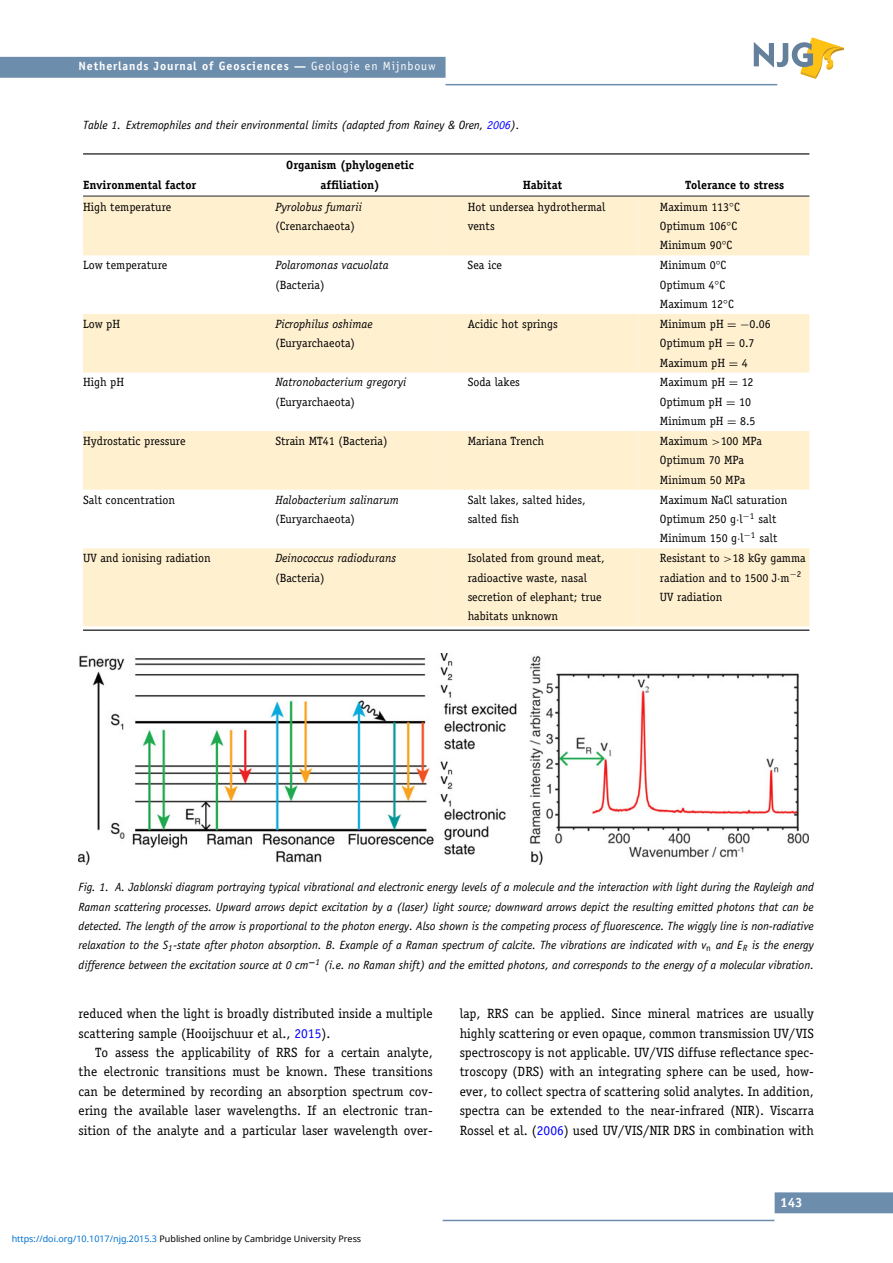
<style>
.page{position:relative;width:893px;height:1263px;background:#fff}
.page>*{position:absolute;margin:0;border:0;box-sizing:border-box;transform-origin:0 0}
.t1{font:13.5px/19.5px "Officina Serif";color:#000;text-align:justify}
.t2{font:700 13.5px "Officina Sans";color:#fff}
.t3{font:italic 12px/19.5px "Officina Sans";color:#000;text-align:justify}
.t4{font:12px/19.5px "Officina Serif";color:#000}
.t5{font:italic 12px "Officina Serif";color:#000}
.t6{font:700 12px/19.5px "Officina Serif";color:#000;text-align:center}
.t7{font:700 12px "Officina Sans";letter-spacing:.07em;color:#fff}
.t8{font:9px "Noto Sans";color:#000}
.s1{font-weight:400}
.s2{color:#00f}
.s3{font-family:"Times New Roman PSMT 00"}
.s4{font-family:"MTSY"}
.s5{font-family:"RMTMI"}
.s6{color:#0172cf}
</style>
<div class="page">
<svg style="left:754px;top:38px;width:90px;height:41px"></svg>
<div style="left:0;top:57px;width:446px;height:21px;background:#6d8dad"></div>
<hr style="left:445px;top:84px;width:332px;height:1px;background:#6d8dad">
<hr style="left:83px;top:153px;width:726px;height:1px;background:#000">
<hr style="left:83px;top:196px;width:726px;height:1px;background:#000">
<div style="left:83px;top:197px;width:171px;height:58px;background:#fff0d0"></div>
<div style="left:254px;top:197px;width:192px;height:58px;background:#fff0d0"></div>
<div style="left:446px;top:197px;width:192px;height:58px;background:#fff0d0"></div>
<div style="left:638px;top:197px;width:171px;height:58px;background:#fff0d0"></div>
<div style="left:83px;top:314px;width:171px;height:59px;background:#fff0d0"></div>
<div style="left:254px;top:314px;width:192px;height:59px;background:#fff0d0"></div>
<div style="left:446px;top:314px;width:192px;height:59px;background:#fff0d0"></div>
<div style="left:638px;top:314px;width:171px;height:59px;background:#fff0d0"></div>
<div style="left:83px;top:431px;width:171px;height:59px;background:#fff0d0"></div>
<div style="left:254px;top:431px;width:192px;height:59px;background:#fff0d0"></div>
<div style="left:446px;top:431px;width:192px;height:59px;background:#fff0d0"></div>
<div style="left:638px;top:431px;width:171px;height:59px;background:#fff0d0"></div>
<div style="left:83px;top:548px;width:171px;height:78px;background:#fff0d0"></div>
<div style="left:254px;top:548px;width:192px;height:78px;background:#fff0d0"></div>
<div style="left:446px;top:548px;width:192px;height:78px;background:#fff0d0"></div>
<div style="left:638px;top:548px;width:171px;height:78px;background:#fff0d0"></div>
<hr style="left:83px;top:630px;width:726px;height:1px;background:#000">
<img style="left:79px;top:654px;width:729px;height:210px">
<div style="left:775px;top:1192px;width:118px;height:21px;background:#6d8dad"></div>
<hr style="left:443px;top:1220px;width:331px;height:1px;background:#6d8dad">
<p class="t7" style="left:79px;top:62px;width:359px">Netherlands Journal of Geosciences — <span class="s1">Geologie en Mijnbouw</span></p>
<p class="t3" style="left:83px;top:116px;width:438px">Table 1. Extremophiles and their environmental limits (adapted from Rainey &amp; Oren, <span class="s2">2006</span>).</p>
<p class="t6" style="left:83px;top:176px;width:115px">Environmental factor</p>
<p class="t6" style="left:286px;top:157px;width:129px">Organism (phylogenetic affiliation)</p>
<p class="t4" style="left:83px;top:198px;width:90px">High temperature</p>
<p class="t5" style="left:275px;top:202px;width:88px">Pyrolobus fumarii</p>
<p class="t4" style="left:275px;top:217px;width:81px">(Crenarchaeota)</p>
<p class="t4" style="left:83px;top:256px;width:86px">Low temperature</p>
<p class="t5" style="left:275px;top:261px;width:115px">Polaromonas vacuolata</p>
<p class="t4" style="left:275px;top:276px;width:51px">(Bacteria)</p>
<p class="t4" style="left:83px;top:315px;width:39px">Low pH</p>
<p class="t5" style="left:275px;top:319px;width:99px">Picrophilus oshimae</p>
<p class="t4" style="left:275px;top:334px;width:81px">(Euryarchaeota)</p>
<p class="t4" style="left:83px;top:373px;width:43px">High pH</p>
<p class="t5" style="left:275px;top:378px;width:133px">Natronobacterium gregoryi</p>
<p class="t4" style="left:275px;top:393px;width:81px">(Euryarchaeota)</p>
<p class="t6" style="left:523px;top:176px;width:41px">Habitat</p>
<p class="t6" style="left:685px;top:176px;width:101px">Tolerance to stress</p>
<p class="t4" style="left:468px;top:198px;width:139px">Hot undersea hydrothermal vents</p>
<p class="t4" style="left:660px;top:198px;width:81px">Maximum 113<span class="s3">°</span>C<br>Optimum 106<span class="s3">°</span>C<br>Minimum 90<span class="s3">°</span>C</p>
<p class="t4" style="left:468px;top:256px;width:36px">Sea ice</p>
<p class="t4" style="left:660px;top:256px;width:75px">Minimum 0<span class="s3">°</span>C<br>Optimum 4<span class="s3">°</span>C<br>Maximum 12<span class="s3">°</span>C</p>
<p class="t4" style="left:468px;top:315px;width:92px">Acidic hot springs</p>
<p class="t4" style="left:660px;top:315px;width:112px">Minimum pH <span class="s4">= −</span>0.06<br>Optimum pH <span class="s4">=</span> 0.7<br>Maximum pH <span class="s4">=</span> 4</p>
<p class="t4" style="left:468px;top:373px;width:54px">Soda lakes</p>
<p class="t4" style="left:660px;top:373px;width:97px">Maximum pH <span class="s4">=</span> 12<br>Optimum pH <span class="s4">=</span> 10<br>Minimum pH <span class="s4">=</span> 8.5</p>
<p class="t4" style="left:83px;top:432px;width:104px">Hydrostatic pressure</p>
<p class="t4" style="left:275px;top:432px;width:114px">Strain MT41 (Bacteria)</p>
<p class="t4" style="left:468px;top:432px;width:78px">Mariana Trench</p>
<p class="t4" style="left:660px;top:432px;width:104px">Maximum <span class="s5">&gt;</span>100 MPa<br>Optimum 70 MPa<br>Minimum 50 MPa</p>
<p class="t4" style="left:83px;top:491px;width:94px">Salt concentration</p>
<p class="t5" style="left:275px;top:495px;width:125px">Halobacterium salinarum</p>
<p class="t4" style="left:275px;top:510px;width:81px">(Euryarchaeota)</p>
<p class="t4" style="left:468px;top:491px;width:119px">Salt lakes, salted hides, salted fish</p>
<p class="t4" style="left:660px;top:491px;width:129px">Maximum NaCl saturation<br>Optimum 250 g<span class="s4">·</span>l<sup>−</sup><sup>1</sup> salt<br>Minimum 150 g<span class="s4">·</span>l<sup>−</sup><sup>1</sup> salt</p>
<p class="t4" style="left:83px;top:549px;width:129px">UV and ionising radiation</p>
<p class="t5" style="left:275px;top:553px;width:122px">Deinococcus radiodurans</p>
<p class="t4" style="left:275px;top:569px;width:51px">(Bacteria)</p>
<p class="t4" style="left:468px;top:549px;width:139px">Isolated from ground meat, radioactive waste, nasal secretion of elephant; true habitats unknown</p>
<p class="t4" style="left:660px;top:549px;width:147px">Resistant to <span class="s5">&gt;</span>18 kGy gamma radiation and to 1500 J<span class="s4">·</span>m<sup>−</sup><sup>2<br></sup>UV radiation</p>
<p class="t3" style="left:79px;top:878px;width:737px">Fig. 1. A. Jablonski diagram portraying typical vibrational and electronic energy levels of a molecule and the interaction with light during the Rayleigh and Raman scattering processes. Upward arrows depict excitation by a (laser) light source; downward arrows depict the resulting emitted photons that can be detected. The length of the arrow is proportional to the photon energy. Also shown is the competing process of fluorescence. The wiggly line is non-radiative relaxation to the S<sub>1</sub>-state after photon absorption. B. Example of a Raman spectrum of calcite. The vibrations are indicated with v<sub>n</sub> and E<sub>R</sub> is the energy difference between the excitation source at 0 cm<sup>−</sup><sup>1</sup> (i.e. no Raman shift) and the emitted photons, and corresponds to the energy of a molecular vibration.</p>
<p class="t1" style="left:79px;top:1005px;width:356px">reduced when the light is broadly distributed inside a multiple scattering sample (Hooijschuur et al., <span class="s2">2015</span>).</p>
<p class="t1" style="left:79px;top:1044px;width:356px;text-indent:16px">To assess the applicability of RRS for a certain analyte, the electronic transitions must be known. These transitions can be determined by recording an absorption spectrum cov&shy;ering the available laser wavelengths. If an electronic tran&shy;sition of the analyte and a particular laser wavelength over-</p>
<p class="t1" style="left:460px;top:1005px;width:356px">lap, RRS can be applied. Since mineral matrices are usually highly scattering or even opaque, common transmission UV/VIS spectroscopy is not applicable. UV/VIS diffuse reflectance spec&shy;troscopy (DRS) with an integrating sphere can be used, how&shy;ever, to collect spectra of scattering solid analytes. In addition, spectra can be extended to the near-infrared (NIR). Viscarra Rossel et al. (<span class="s2">2006</span>) used UV/VIS/NIR DRS in combination with</p>
<p class="t8" style="left:12px;top:1232px;width:351px"><span class="s6">https://doi.org/10.1017/njg.2015.3</span> Published online by Cambridge University Press</p>
<p class="t2" style="left:780px;top:1197px;width:24px">143</p>
</div>
